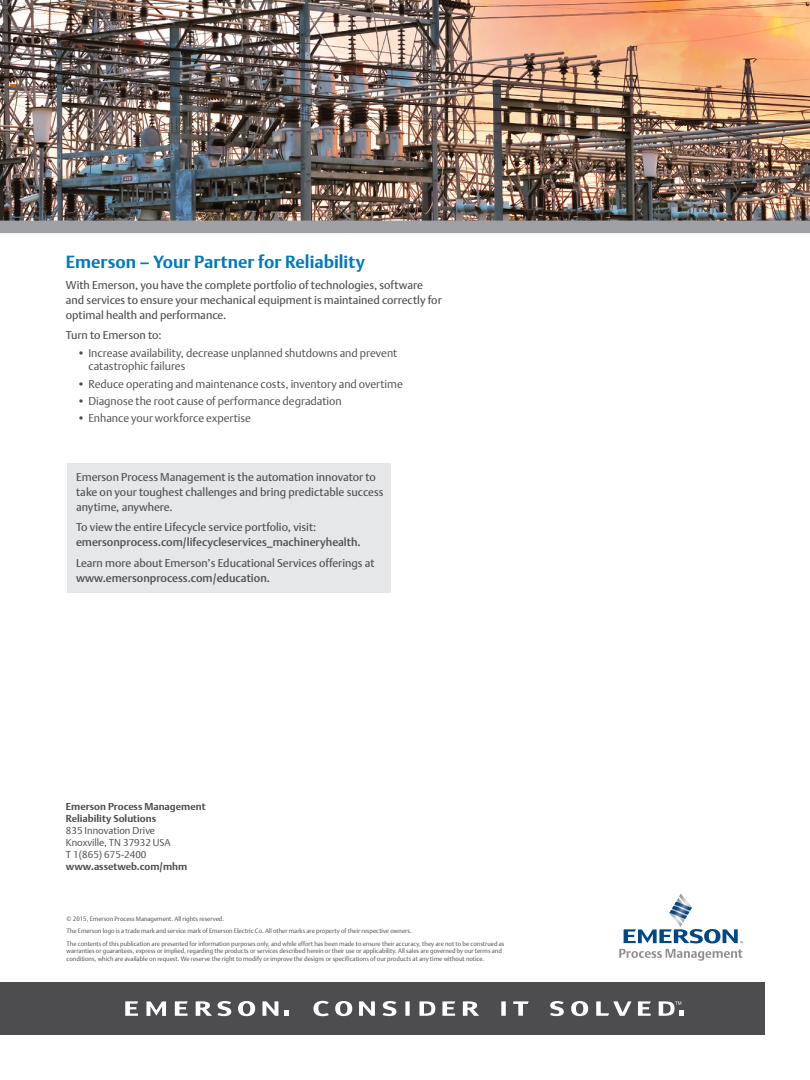
<style>
.page{position:relative;width:810px;height:1080px;background:#fff}
.page>*{position:absolute;margin:0;border:0;box-sizing:border-box;transform-origin:0 0}
.t1{font:700 17.5px "DTL Argo T";color:#0079c1}
.t2{font:11.25px/15px "DTL Argo T";color:#4d4d4f}
.t3{font:300 11.25px/13.8px "DTL Argo T";letter-spacing:-.005em;color:#4d4d4f}
.t4{font:500 11.25px "DTL Argo T";color:#4d4d4f}
.t5{font:700 10px/12px "DTL Argo T";color:#4d4d4f}
.t6{font:10px/12px "DTL Argo T Light";color:#4d4d4f}
.t7{font:300 6.25px/12.5px "DTL Argo T";color:#4d4d4f}
</style>
<div class="page">
<img style="left:0;top:0;width:810px;height:221px">
<div style="left:67px;top:463px;width:323px;height:129px;background:#e6e7e8"></div>
<div style="left:0;top:221px;width:810px;height:12px;background:#9fa1a4"></div>
<div style="left:0;top:982px;width:765px;height:53px;background:#4d4d4f"></div>
<svg style="left:624px;top:893px;width:119px;height:50px"></svg>
<svg style="left:619px;top:949px;width:124px;height:12px"></svg>
<svg style="left:238px;top:1001px;width:17px;height:15px"></svg>
<svg style="left:175px;top:1001px;width:13px;height:15px"></svg>
<svg style="left:125px;top:1001px;width:13px;height:15px"></svg>
<svg style="left:146px;top:1001px;width:20px;height:15px"></svg>
<svg style="left:196px;top:1001px;width:35px;height:15px"></svg>
<svg style="left:262px;top:1001px;width:16px;height:15px"></svg>
<svg style="left:463px;top:1001px;width:16px;height:15px"></svg>
<svg style="left:335px;top:1001px;width:17px;height:15px"></svg>
<svg style="left:571px;top:1001px;width:17px;height:15px"></svg>
<svg style="left:442px;top:1001px;width:13px;height:15px"></svg>
<svg style="left:638px;top:1001px;width:13px;height:15px"></svg>
<svg style="left:359px;top:1001px;width:16px;height:15px"></svg>
<svg style="left:383px;top:1001px;width:14px;height:15px"></svg>
<svg style="left:550px;top:1001px;width:14px;height:15px"></svg>
<svg style="left:405px;top:1001px;width:5px;height:15px"></svg>
<svg style="left:501px;top:1001px;width:5px;height:15px"></svg>
<svg style="left:513px;top:1001px;width:16px;height:15px"></svg>
<svg style="left:596px;top:1001px;width:36px;height:15px"></svg>
<svg style="left:419px;top:1001px;width:16px;height:15px"></svg>
<svg style="left:314px;top:1001px;width:15px;height:15px"></svg>
<svg style="left:284px;top:1011px;width:5px;height:5px"></svg>
<svg style="left:659px;top:1001px;width:25px;height:15px"></svg>
<h1 class="t1" style="left:66px;top:251px;width:301px">Emerson – Your Partner for Reliability</h1>
<h2 class="t2" style="left:66px;top:277px;width:377px">With Emerson, you have the complete portfolio of technologies, software and services to ensure your mechanical equipment is maintained correctly for optimal health and performance.</h2>
<h2 class="t2" style="left:66px;top:328px;width:97px">Turn to Emerson to:</h2>
<h2 class="t3" style="left:88px;top:346px;width:310px;text-indent:-11px">• Increase availability, decrease unplanned shutdowns and prevent catastrophic failures</h2>
<h2 class="t3" style="left:77px;top:377px;width:327px">• Reduce operating and maintenance costs, inventory and overtime</h2>
<h2 class="t3" style="left:77px;top:394px;width:266px">• Diagnose the root cause of performance degradation</h2>
<h2 class="t3" style="left:77px;top:411px;width:175px">• Enhance your workforce expertise</h2>
<h2 class="t2" style="left:76px;top:469px;width:309px">Emerson Process Management is the automation innovator to take on your toughest challenges and bring predictable success anytime, anywhere.</h2>
<h2 class="t2" style="left:76px;top:520px;width:242px">To view the entire Lifecycle service portfolio, visit:</h2>
<h2 class="t4" style="left:76px;top:536px;width:286px">emersonprocess.com/lifecycleservices_machineryhealth.</h2>
<h2 class="t2" style="left:76px;top:555px;width:300px">Learn more about Emerson’s Educational Services offerings at</h2>
<h2 class="t4" style="left:76px;top:571px;width:195px">www.emersonprocess.com/education.</h2>
<h3 class="t5" style="left:66px;top:801px;width:141px">Emerson Process Management<br>Reliability Solutions</h3>
<h3 class="t6" style="left:66px;top:825px;width:106px">835 Innovation Drive<br>Knoxville, TN 37932 USA<br>T 1(865) 675-2400</h3>
<h3 class="t5" style="left:66px;top:861px;width:123px">www.assetweb.com/mhm</h3>
<p class="t7" style="left:67px;top:912px;width:439px">© 2015, Emerson Process Management. All rights reserved.<br>The Emerson logo is a trade mark and service mark of Emerson Electric Co. All other marks are property of their respective owners.<br>The contents of this publication are presented for information purposes only, and while effort has been made to ensure their accuracy, they are not to be construed as</p>
<p class="t7" style="left:67px;top:947px;width:437px;line-height:7.5px">warranties or guarantees, express or implied, regarding the products or services described herein or their use or applicability. All sales are governed by our terms and conditions, which are available on request. We reserve the right to modify or improve the designs or specifications of our products at any time without notice.</p>
</div>
